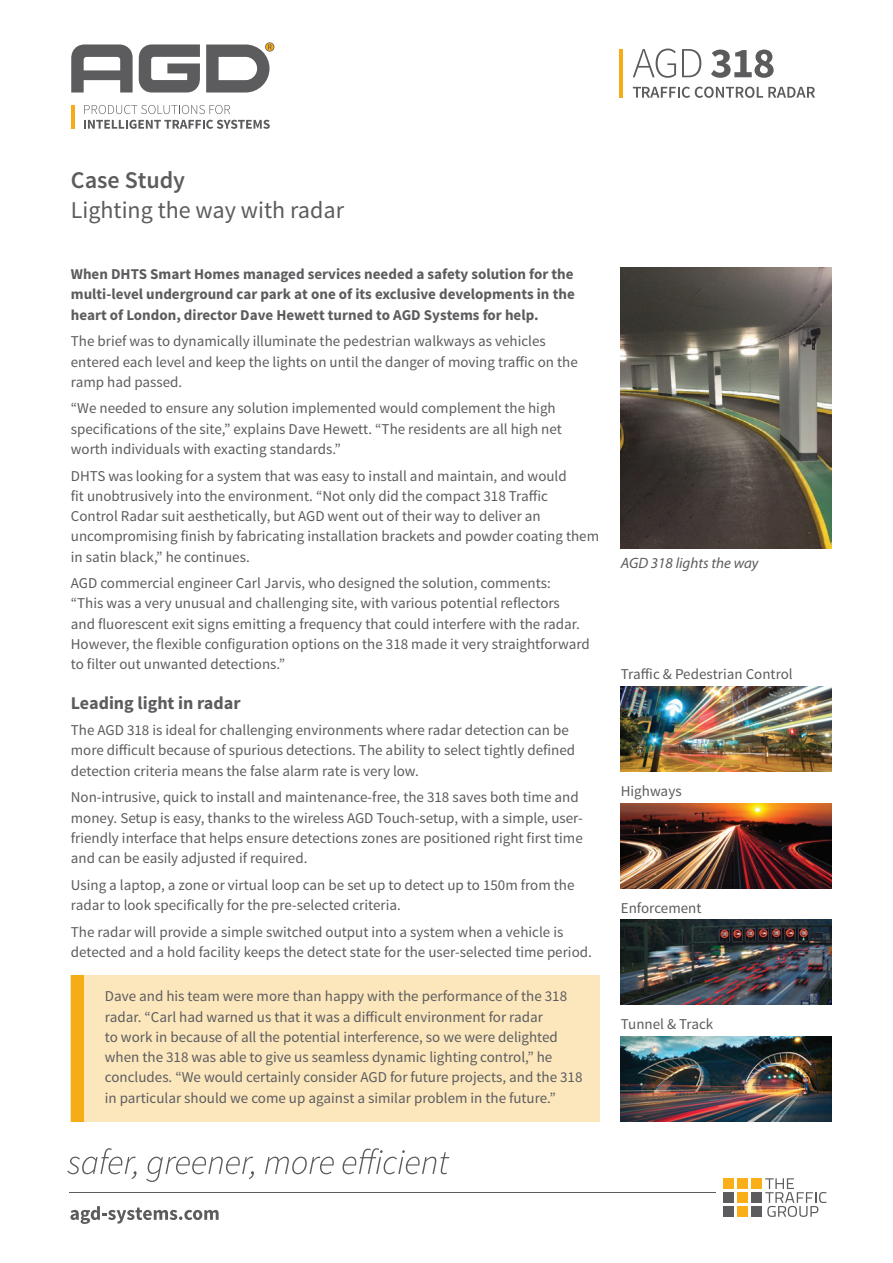
<style>
.page{position:relative;width:893px;height:1263px;background:#fff}
.page>*{position:absolute;margin:0;border:0;box-sizing:border-box;transform-origin:0 0}
.t1{font:24px "Source Sans Pro";color:#5c5c5f}
.t2{font:600 24px "Source Sans Pro";color:#5c5c5f}
.subhead{font:700 18px "Source Sans Pro";color:#5c5c5f}
.text{font:15px/20.2px "Source Sans Pro";color:#5c5c5f}
.text-2{font:700 15px/20.2px "Source Sans Pro";color:#5c5c5f;text-align:justify}
.t3{font:italic 15px "Myriad Pro";color:#5c5c5f}
</style>
<div class="page">
<svg style="left:84px;top:120px;width:186px;height:9px"></svg>
<svg style="left:84px;top:105px;width:146px;height:9px"></svg>
<svg style="left:266px;top:43px;width:8px;height:8px"></svg>
<svg style="left:206px;top:44px;width:66px;height:49px"></svg>
<svg style="left:71px;top:44px;width:62px;height:49px"></svg>
<svg style="left:139px;top:44px;width:61px;height:49px"></svg>
<hr style="left:71px;top:105px;width:4px;height:24px;background:#f6ac17">
<svg style="left:633px;top:87px;width:182px;height:11px"></svg>
<svg style="left:633px;top:49px;width:43px;height:29px"></svg>
<svg style="left:682px;top:49px;width:19px;height:28px"></svg>
<svg style="left:711px;top:50px;width:63px;height:28px"></svg>
<hr style="left:619px;top:49px;width:4px;height:49px;background:#f6ac17">
<img style="left:621px;top:268px;width:210px;height:280px">
<img style="left:621px;top:803px;width:210px;height:85px">
<img style="left:621px;top:1037px;width:210px;height:85px">
<img style="left:621px;top:686px;width:210px;height:85px">
<img style="left:621px;top:920px;width:210px;height:85px">
<div style="left:724px;top:1178px;width:10px;height:11px;background:#faaf18"></div>
<div style="left:737px;top:1178px;width:11px;height:11px;background:#faaf18"></div>
<div style="left:751px;top:1178px;width:11px;height:11px;background:#faaf18"></div>
<div style="left:724px;top:1192px;width:10px;height:11px;background:#5c5c5f"></div>
<div style="left:737px;top:1192px;width:11px;height:11px;background:#faaf18"></div>
<div style="left:751px;top:1192px;width:11px;height:11px;background:#5c5c5f"></div>
<div style="left:724px;top:1206px;width:10px;height:11px;background:#5c5c5f"></div>
<div style="left:737px;top:1206px;width:11px;height:11px;background:#faaf18"></div>
<div style="left:751px;top:1206px;width:11px;height:11px;background:#5c5c5f"></div>
<svg style="left:765px;top:1178px;width:61px;height:39px"></svg>
<svg style="left:67px;top:1148px;width:382px;height:34px"></svg>
<svg style="left:70px;top:1206px;width:149px;height:18px"></svg>
<hr style="left:70px;top:1192px;width:646px;height:1px;background:#5c5c5f">
<div style="left:71px;top:976px;width:529px;height:146px;background:#fce7bc"></div>
<div style="left:71px;top:976px;width:13px;height:146px;background:#f6ac17"></div>
<p class="t2" style="left:71px;top:165px;width:116px">Case Study</p>
<p class="t1" style="left:71px;top:195px;width:275px">Lighting the way with radar</p>
<p class="text-2" style="left:71px;top:265px;width:505px">When DHTS Smart Homes managed services needed a safety solution for the multi-level underground car park at one of its exclusive developments in the heart of London, director Dave Hewett turned to AGD Systems for help.</p>
<p class="text" style="left:71px;top:331px;width:508px">The brief was to dynamically illuminate the pedestrian walkways as vehicles entered each level and keep the lights on until the danger of moving traffic on the ramp had passed.</p>
<p class="text" style="left:71px;top:399px;width:492px">“We needed to ensure any solution implemented would complement the high specifications of the site,” explains Dave Hewett. “The residents are all high net worth individuals with exacting standards.”</p>
<p class="text" style="left:71px;top:466px;width:530px">DHTS was looking for a system that was easy to install and maintain, and would<br>fit unobtrusively into the environment. “Not only did the compact 318 Traffic<br>Control Radar suit aesthetically, but AGD went out of their way to deliver an uncompromising finish by fabricating installation brackets and powder coating them in satin black,” he continues.</p>
<p class="text" style="left:71px;top:573px;width:520px">AGD commercial engineer Carl Jarvis, who designed the solution, comments:<br>“This was a very unusual and challenging site, with various potential reflectors<br>and fluorescent exit signs emitting a frequency that could interfere with the radar.<br>However, the flexible configuration options on the 318 made it very straightforward to filter out unwanted detections.”</p>
<p class="subhead" style="left:71px;top:691px;width:171px">Leading light in radar</p>
<p class="text" style="left:71px;top:720px;width:506px">The AGD 318 is ideal for challenging environments where radar detection can be more difficult because of spurious detections. The ability to select tightly defined detection criteria means the false alarm rate is very low.</p>
<p class="text" style="left:71px;top:787px;width:513px">Non-intrusive, quick to install and maintenance-free, the 318 saves both time and money. Setup is easy, thanks to the wireless AGD Touch-setup, with a simple, user&shy;friendly interface that helps ensure detections zones are positioned right first time and can be easily adjusted if required.</p>
<p class="text" style="left:71px;top:875px;width:505px">Using a laptop, a zone or virtual loop can be set up to detect up to 150m from the radar to look specifically for the pre-selected criteria.</p>
<p class="text" style="left:71px;top:922px;width:522px">The radar will provide a simple switched output into a system when a vehicle is detected and a hold facility keeps the detect state for the user-selected time period.</p>
<p class="text" style="left:105px;top:986px;width:479px">Dave and his team were more than happy with the performance of the 318 radar. “Carl had warned us that it was a difficult environment for radar<br>to work in because of all the potential interference, so we were delighted when the 318 was able to give us seamless dynamic lighting control,” he concludes. “We would certainly consider AGD for future projects, and the 318 in particular should we come up against a similar problem in the future.”</p>
<p class="t3" style="left:621px;top:554px;width:139px">AGD 318 lights the way</p>
<p class="text" style="left:621px;top:664px;width:173px">Traffic &amp; Pedestrian Control</p>
<p class="text" style="left:621px;top:781px;width:62px">Highways</p>
<p class="text" style="left:621px;top:898px;width:82px">Enforcement</p>
<p class="text" style="left:621px;top:1014px;width:94px">Tunnel &amp; Track</p>
</div>
